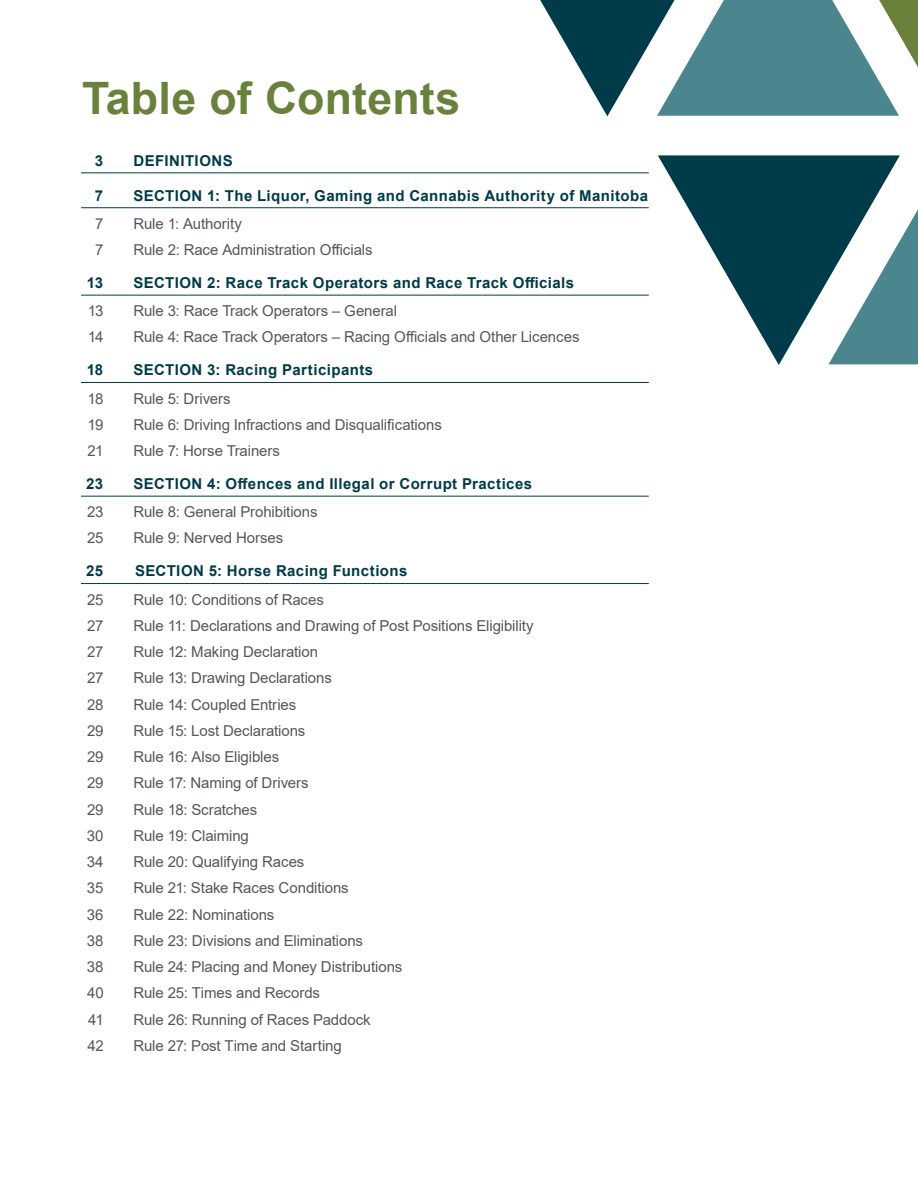
<style>
.page{position:relative;width:918px;height:1188px;background:#fff}
.page>*{position:absolute;margin:0;border:0;box-sizing:border-box;transform-origin:0 0}
.t1{font:700 44.7px "Arial";letter-spacing:.005em;color:#68813b}
.t2{font:15px "Arial";letter-spacing:-.005em;color:#53575a}
.t3{font:700 15px "Arial";letter-spacing:.03em;color:#003b49}
</style>
<div class="page">
<hr style="left:81px;top:172px;width:568px;height:1px;background:#003b49">
<hr style="left:81px;top:207px;width:568px;height:1px;background:#003b49">
<hr style="left:81px;top:295px;width:568px;height:1px;background:#003b49">
<hr style="left:81px;top:382px;width:568px;height:1px;background:#003b49">
<hr style="left:81px;top:496px;width:568px;height:1px;background:#003b49">
<hr style="left:81px;top:583px;width:568px;height:1px;background:#003b49">
<svg style="left:540px;top:0;width:378px;height:116px"></svg>
<svg style="left:900px;top:209px;width:18px;height:155px;background:#5d9299"></svg>
<svg style="left:658px;top:155px;width:242px;height:210px"></svg>
<h1 class="t1" style="left:82px;top:67px;width:380px">Table of Contents</h1>
<p class="t3" style="left:95px;top:150px;width:10px">3</p>
<p class="t3" style="left:134px;top:150px;width:101px">DEFINITIONS</p>
<p class="t3" style="left:95px;top:185px;width:10px">7</p>
<p class="t3" style="left:134px;top:185px;width:516px">SECTION 1: The Liquor, Gaming and Cannabis Authority of Manitoba</p>
<p class="t2" style="left:95px;top:213px;width:10px">7</p>
<p class="t2" style="left:134px;top:213px;width:110px">Rule 1: Authority</p>
<p class="t2" style="left:95px;top:239px;width:10px">7</p>
<p class="t2" style="left:134px;top:239px;width:241px">Rule 2: Race Administration Officials</p>
<p class="t3" style="left:87px;top:272px;width:18px">13</p>
<p class="t3" style="left:133px;top:272px;width:442px">SECTION 2: Race Track Operators and Race Track Officials</p>
<p class="t2" style="left:88px;top:301px;width:17px">13</p>
<p class="t2" style="left:134px;top:301px;width:265px">Rule 3: Race Track Operators – General</p>
<p class="t2" style="left:88px;top:327px;width:17px">14</p>
<p class="t2" style="left:134px;top:327px;width:448px">Rule 4: Race Track Operators – Racing Officials and Other Licences</p>
<p class="t3" style="left:87px;top:360px;width:18px">18</p>
<p class="t3" style="left:134px;top:360px;width:241px">SECTION 3: Racing Participants</p>
<p class="t2" style="left:88px;top:388px;width:18px">18</p>
<p class="t2" style="left:134px;top:388px;width:99px">Rule 5: Drivers</p>
<p class="t2" style="left:88px;top:414px;width:18px">19</p>
<p class="t2" style="left:134px;top:414px;width:310px">Rule 6: Driving Infractions and Disqualifications</p>
<p class="t2" style="left:87px;top:440px;width:18px">21</p>
<p class="t2" style="left:134px;top:440px;width:148px">Rule 7: Horse Trainers</p>
<p class="t3" style="left:86px;top:473px;width:19px">23</p>
<p class="t3" style="left:133px;top:473px;width:400px">SECTION 4: Offences and Illegal or Corrupt Practices</p>
<p class="t2" style="left:87px;top:502px;width:18px">23</p>
<p class="t2" style="left:134px;top:502px;width:186px">Rule 8: General Prohibitions</p>
<p class="t2" style="left:87px;top:528px;width:18px">25</p>
<p class="t2" style="left:134px;top:528px;width:151px">Rule 9: Nerved Horses</p>
<p class="t3" style="left:86px;top:561px;width:18px">25</p>
<p class="t3" style="left:135px;top:561px;width:274px">SECTION 5: Horse Racing Functions</p>
<p class="t2" style="left:87px;top:589px;width:18px">25</p>
<p class="t2" style="left:134px;top:589px;width:192px">Rule 10: Conditions of Races</p>
<p class="t2" style="left:87px;top:615px;width:18px">27</p>
<p class="t2" style="left:134px;top:615px;width:402px">Rule 11: Declarations and Drawing of Post Positions Eligibility</p>
<p class="t2" style="left:87px;top:641px;width:18px">27</p>
<p class="t2" style="left:134px;top:641px;width:186px">Rule 12: Making Declaration</p>
<p class="t2" style="left:87px;top:668px;width:18px">27</p>
<p class="t2" style="left:134px;top:668px;width:200px">Rule 13: Drawing Declarations</p>
<p class="t2" style="left:87px;top:694px;width:18px">28</p>
<p class="t2" style="left:134px;top:694px;width:164px">Rule 14: Coupled Entries</p>
<p class="t2" style="left:87px;top:720px;width:18px">29</p>
<p class="t2" style="left:134px;top:720px;width:173px">Rule 15: Lost Declarations</p>
<p class="t2" style="left:87px;top:746px;width:18px">29</p>
<p class="t2" style="left:134px;top:746px;width:147px">Rule 16: Also Eligibles</p>
<p class="t2" style="left:87px;top:773px;width:18px">29</p>
<p class="t2" style="left:134px;top:773px;width:177px">Rule 17: Naming of Drivers</p>
<p class="t2" style="left:87px;top:799px;width:18px">29</p>
<p class="t2" style="left:134px;top:799px;width:125px">Rule 18: Scratches</p>
<p class="t2" style="left:87px;top:825px;width:18px">30</p>
<p class="t2" style="left:134px;top:825px;width:117px">Rule 19: Claiming</p>
<p class="t2" style="left:87px;top:851px;width:18px">34</p>
<p class="t2" style="left:134px;top:851px;width:172px">Rule 20: Qualifying Races</p>
<p class="t2" style="left:87px;top:878px;width:18px">35</p>
<p class="t2" style="left:134px;top:878px;width:217px">Rule 21: Stake Races Conditions</p>
<p class="t2" style="left:87px;top:904px;width:18px">36</p>
<p class="t2" style="left:134px;top:904px;width:142px">Rule 22: Nominations</p>
<p class="t2" style="left:87px;top:930px;width:18px">38</p>
<p class="t2" style="left:134px;top:930px;width:231px">Rule 23: Divisions and Eliminations</p>
<p class="t2" style="left:87px;top:956px;width:18px">38</p>
<p class="t2" style="left:134px;top:956px;width:270px">Rule 24: Placing and Money Distributions</p>
<p class="t2" style="left:87px;top:983px;width:18px">40</p>
<p class="t2" style="left:134px;top:983px;width:188px">Rule 25: Times and Records</p>
<p class="t2" style="left:88px;top:1009px;width:17px">41</p>
<p class="t2" style="left:134px;top:1009px;width:239px">Rule 26: Running of Races Paddock</p>
<p class="t2" style="left:87px;top:1035px;width:18px">42</p>
<p class="t2" style="left:134px;top:1035px;width:210px">Rule 27: Post Time and Starting</p>
</div>
